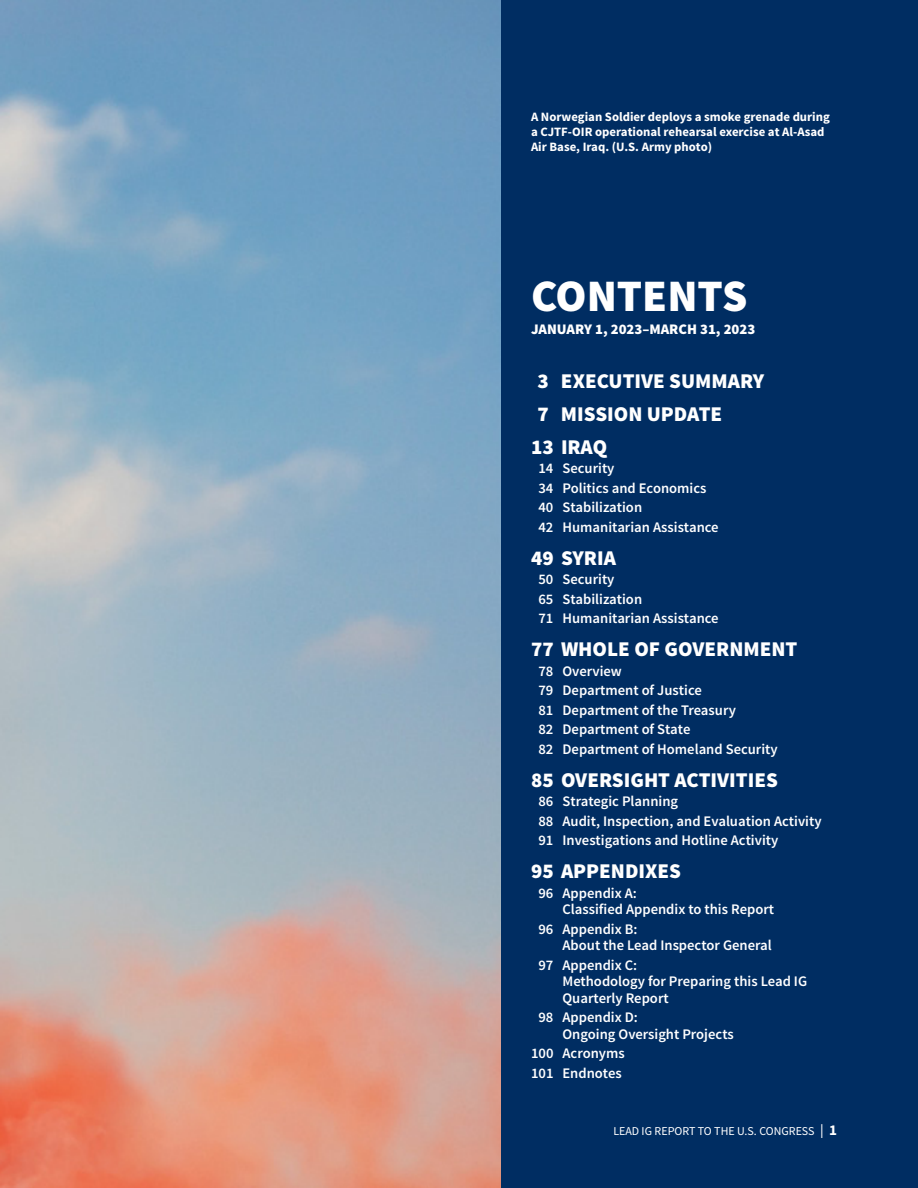
<style>
.page{position:relative;width:918px;height:1188px;background:#fff}
.page>*{position:absolute;margin:0;border:0;box-sizing:border-box;transform-origin:0 0}
.Contents_Head{font:900 45px "Source Sans Pro";color:#fff}
.TOC_Level_1{font:900 21px "Source Sans Pro";color:#fff}
.TOC_Level_2{font:600 14.7px/16.5px "Source Sans Pro";color:#fff}
.Contents_Date{font:900 14.7px "Source Sans Pro";color:#fff}
.t1{font:700 12.75px/15px "Source Sans Pro";color:#fff}
.t2{font:12px "Source Sans Pro";color:#fff}
.s1{font-weight:300;font-size:21px}
.s2{font-weight:700;font-size:15px}
</style>
<div class="page">
<div style="left:498px;top:0;width:420px;height:1188px;background:#002d62"></div>
<img style="left:1px;top:0;width:500px;height:1188px">
<img style="left:0;top:0;width:1px;height:1188px">
<p class="t1" style="left:531px;top:109px;width:300px">A Norwegian Soldier deploys a smoke grenade during a CJTF-OIR operational rehearsal exercise at Al-Asad<br>Air Base, Iraq. (U.S. Army photo)</p>
<p class="Contents_Head" style="left:531px;top:267px;width:218px">CONTENTS</p>
<p class="Contents_Date" style="left:531px;top:319px;width:226px">JANUARY 1, 2023–MARCH 31, 2023</p>
<p class="TOC_Level_1" style="left:538px;top:367px;width:228px">3 EXECUTIVE SUMMARY</p>
<p class="TOC_Level_1" style="left:538px;top:400px;width:186px">7 MISSION UPDATE</p>
<p class="TOC_Level_1" style="left:531px;top:433px;width:78px">13 IRAQ</p>
<p class="TOC_Level_2" style="left:538px;top:461px;width:78px">14 Security</p>
<p class="TOC_Level_2" style="left:538px;top:480px;width:170px">34 Politics and Economics</p>
<p class="TOC_Level_2" style="left:538px;top:500px;width:105px">40 Stabilization</p>
<p class="TOC_Level_2" style="left:538px;top:519px;width:182px">42 Humanitarian Assistance</p>
<p class="TOC_Level_1" style="left:531px;top:544px;width:86px">49 SYRIA</p>
<p class="TOC_Level_2" style="left:538px;top:572px;width:78px">50 Security</p>
<p class="TOC_Level_2" style="left:538px;top:591px;width:105px">65 Stabilization</p>
<p class="TOC_Level_2" style="left:538px;top:611px;width:182px">71 Humanitarian Assistance</p>
<p class="TOC_Level_1" style="left:531px;top:636px;width:268px">77 WHOLE OF GOVERNMENT</p>
<p class="TOC_Level_2" style="left:538px;top:663px;width:85px">78 Overview</p>
<p class="TOC_Level_2" style="left:538px;top:683px;width:165px">79 Department of Justice</p>
<p class="TOC_Level_2" style="left:538px;top:702px;width:199px">81 Department of the Treasury</p>
<p class="TOC_Level_2" style="left:538px;top:722px;width:153px">82 Department of State</p>
<p class="TOC_Level_2" style="left:538px;top:741px;width:241px">82 Department of Homeland Security</p>
<p class="TOC_Level_1" style="left:531px;top:766px;width:248px">85 OVERSIGHT ACTIVITIES</p>
<p class="TOC_Level_2" style="left:538px;top:794px;width:141px">86 Strategic Planning</p>
<p class="TOC_Level_2" style="left:538px;top:813px;width:285px">88 Audit, Inspection, and Evaluation Activity</p>
<p class="TOC_Level_2" style="left:538px;top:833px;width:241px">91 Investigations and Hotline Activity</p>
<p class="TOC_Level_1" style="left:531px;top:858px;width:152px">95 APPENDIXES</p>
<p class="TOC_Level_2" style="left:562px;top:885px;width:213px;text-indent:-24px">96 Appendix A:<br>Classified Appendix to this Report</p>
<p class="TOC_Level_2" style="left:562px;top:921px;width:211px;text-indent:-24px">96 Appendix B:<br>About the Lead Inspector General</p>
<p class="TOC_Level_2" style="left:562px;top:957px;width:246px;text-indent:-24px">97 Appendix C:<br>Methodology for Preparing this Lead IG<br>Quarterly Report</p>
<p class="TOC_Level_2" style="left:562px;top:1010px;width:173px;text-indent:-24px">98 Appendix D:<br>Ongoing Oversight Projects</p>
<p class="TOC_Level_2" style="left:531px;top:1046px;width:95px">100 Acronyms</p>
<p class="TOC_Level_2" style="left:531px;top:1065px;width:92px">101 Endnotes</p>
<p class="t2" style="left:613px;top:1123px;width:225px">LEAD IG REPORT TO THE U.S. CONGRESS <span class="s1">I</span> <span class="s2">1</span></p>
</div>
